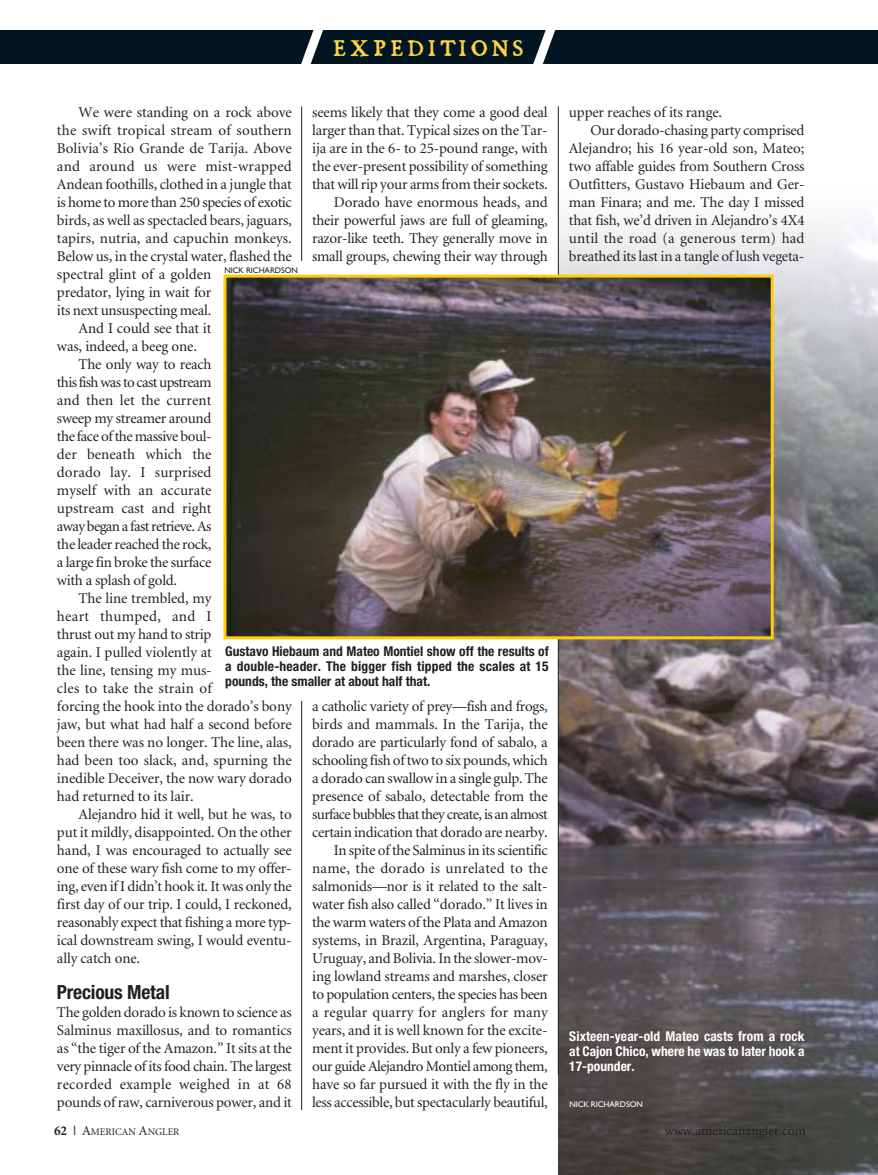
<style>
.page{position:relative;width:878px;height:1175px;background:#fff}
.page>*{position:absolute;margin:0;border:0;box-sizing:border-box;transform-origin:0 0}
.t1{font:25.5px "Black Beard";letter-spacing:.205em;color:#ffd53e}
.t2{font:700 condensed 19.5px "Helvetica Neue";letter-spacing:-.01em;color:#231f20}
.t3{font:15px/18px "Minion";letter-spacing:-.01em;color:#231f20;text-align:right}
.t4{font:15px "Minion";letter-spacing:.015em;color:#231f20}
.t5{font:15px "Minion";letter-spacing:.01em;color:#231f20}
.t6{font:15px "Minion";letter-spacing:-.045em;color:#231f20}
.t7{font:15px "Minion";letter-spacing:-.04em;color:#231f20}
.t8{font:15px "Minion";letter-spacing:-.03em;color:#231f20}
.t9{font:15px "Minion";letter-spacing:.02em;color:#231f20}
.t10{font:700 condensed 13.5px/15px "Helvetica Neue";color:#231f20;text-align:justify}
.t11{font:700 condensed 13.5px/15px "Helvetica Neue";color:#fff;text-align:justify}
.t12{font:13.5px "Minion";color:#231f20}
.t13{font:10.2px "Minion";color:#231f20}
.t14{font:8.25px "Gill Sans";letter-spacing:-.01em;color:#231f20}
.t15{font:8.25px "Gill Sans";letter-spacing:-.01em;color:#fff}
.s1{font-family:"Helvetica Neue";font-weight:900;font-stretch:expanded;font-size:54px;color:#fff}
.s2{font-weight:700;font-size:13.5px}
.s3{font-size:13.5px}
</style>
<div class="page">
<img style="left:558px;top:220px;width:320px;height:954px">
<hr style="left:301px;top:106px;width:1px;height:155px;background:#231f20">
<hr style="left:301px;top:701px;width:1px;height:409px;background:#231f20">
<hr style="left:558px;top:106px;width:1px;height:968px;background:#231f20">
<div style="left:0;top:30px;width:878px;height:34px;background:#011622"></div>
<img style="left:227px;top:279px;width:542px;height:356px">
<div style="left:223px;top:275px;width:550px;height:364px;border:3px solid #fece08"></div>
<h1 class="t1" style="left:300px;top:40px;width:257px"><span class="s1">/</span> EXPEDITIONS <span class="s1">/</span></h1>
<p class="t3" style="left:312px;top:104px;width:237px">seems likely that they come a good deal larger than that. Typical sizes on the Tar&shy;ija are in the 6- to 25-pound range, with the ever-present possibility of something that will rip your arms from their sockets.<br>Dorado have enormous heads, and their powerful jaws are full of gleaming, razor-like teeth. They generally move in small groups, chewing their way through</p>
<p class="t3" style="left:79px;top:104px;width:215px">We were standing on a rock above</p>
<p class="t4" style="left:57px;top:124px;width:236px">the swift tropical stream of southern</p>
<p class="t3" style="left:57px;top:140px;width:236px">Bolivia’s Rio Grande de Tarija. Above</p>
<p class="t4" style="left:57px;top:160px;width:236px">and around us were mist-wrapped</p>
<p class="t3" style="left:57px;top:176px;width:236px">Andean foothills, clothed in a jungle that</p>
<p class="t3" style="left:57px;top:194px;width:236px">is home to more than 250 species of exotic</p>
<p class="t3" style="left:57px;top:212px;width:236px">birds, as well as spectacled bears, jaguars,</p>
<p class="t3" style="left:57px;top:230px;width:236px">tapirs, nutria, and capuchin monkeys.</p>
<p class="t3" style="left:57px;top:248px;width:236px">Below us, in the crystal water, flashed the</p>
<p class="t3" style="left:57px;top:266px;width:156px">spectral glint of a golden</p>
<p class="t3" style="left:57px;top:284px;width:156px">predator, lying in wait for</p>
<p class="t3" style="left:57px;top:302px;width:156px">its next unsuspecting meal.</p>
<p class="t3" style="left:79px;top:320px;width:134px">And I could see that it</p>
<p class="t3" style="left:57px;top:338px;width:141px">was, indeed, a beeg one.</p>
<p class="t3" style="left:79px;top:356px;width:134px">The only way to reach</p>
<p class="t6" style="left:57px;top:376px;width:156px">this fish was to cast upstream</p>
<p class="t3" style="left:57px;top:392px;width:156px">and then let the current</p>
<p class="t3" style="left:57px;top:410px;width:156px">sweep my streamer around</p>
<p class="t8" style="left:57px;top:430px;width:156px">the face of the massive boul-</p>
<p class="t3" style="left:57px;top:446px;width:156px">der beneath which the</p>
<p class="t3" style="left:57px;top:464px;width:156px">dorado lay. I surprised</p>
<p class="t3" style="left:57px;top:482px;width:156px">myself with an accurate</p>
<p class="t3" style="left:57px;top:500px;width:156px">upstream cast and right</p>
<p class="t7" style="left:57px;top:520px;width:156px">away began a fast retrieve. As</p>
<p class="t3" style="left:57px;top:536px;width:156px">the leader reached the rock,</p>
<p class="t3" style="left:57px;top:554px;width:156px">a large fin broke the surface</p>
<p class="t3" style="left:57px;top:572px;width:122px">with a splash of gold.</p>
<p class="t3" style="left:79px;top:590px;width:134px">The line trembled, my</p>
<p class="t9" style="left:57px;top:610px;width:156px">heart thumped, and I</p>
<p class="t3" style="left:57px;top:626px;width:156px">thrust out my hand to strip</p>
<p class="t3" style="left:57px;top:644px;width:156px">again. I pulled violently at</p>
<p class="t3" style="left:57px;top:662px;width:156px">the line, tensing my mus-</p>
<p class="t4" style="left:57px;top:682px;width:156px">cles to take the strain of</p>
<p class="t3" style="left:57px;top:698px;width:236px">forcing the hook into the dorado’s bony</p>
<p class="t3" style="left:57px;top:716px;width:236px">jaw, but what had half a second before</p>
<p class="t3" style="left:57px;top:734px;width:236px">been there was no longer. The line, alas,</p>
<p class="t3" style="left:57px;top:752px;width:236px">had been too slack, and, spurning the</p>
<p class="t3" style="left:57px;top:770px;width:236px">inedible Deceiver, the now wary dorado</p>
<p class="t3" style="left:57px;top:788px;width:138px">had returned to its lair.</p>
<p class="t3" style="left:79px;top:806px;width:215px">Alejandro hid it well, but he was, to</p>
<p class="t3" style="left:57px;top:824px;width:236px">put it mildly, disappointed. On the other</p>
<p class="t3" style="left:57px;top:842px;width:236px">hand, I was encouraged to actually see</p>
<p class="t3" style="left:57px;top:860px;width:236px">one of these wary fish come to my offer-</p>
<p class="t3" style="left:57px;top:878px;width:236px">ing, even if I didn’t hook it. It was only the</p>
<p class="t3" style="left:57px;top:896px;width:236px">first day of our trip. I could, I reckoned,</p>
<p class="t3" style="left:57px;top:914px;width:236px">reasonably expect that fishing a more typ-</p>
<p class="t3" style="left:57px;top:932px;width:236px">ical downstream swing, I would eventu-</p>
<p class="t3" style="left:57px;top:950px;width:85px">ally catch one.</p>
<h2 class="t2" style="left:57px;top:985px;width:114px">Precious Metal</h2>
<p class="t3" style="left:57px;top:1004px;width:236px;text-align:justify">The golden dorado is known to science as Salminus maxillosus, and to romantics as “the tiger of the Amazon.” It sits at the very pinnacle of its food chain. The largest recorded example weighed in at 68 pounds of raw, carniverous power, and it</p>
<p class="t14" style="left:224px;top:267px;width:75px">NICK RICHARDSON</p>
<p class="t10" style="left:225px;top:644px;width:325px">Gustavo Hiebaum and Mateo Montiel show off the results of a double-header. The bigger fish tipped the scales at 15 pounds, the smaller at about half that.</p>
<p class="t3" style="left:312px;top:698px;width:237px">a catholic variety of prey—fish and frogs, birds and mammals. In the Tarija, the dorado are particularly fond of sabalo, a schooling fish of two to six pounds, which a dorado can swallow in a single gulp. The presence of sabalo, detectable from the surface bubbles that they create, is an almost certain indication that dorado are nearby.<br>In spite of the Salminus in its scientific name, the dorado is unrelated to the salmonids—nor is it related to the salt&shy;water fish also called “dorado.” It lives in the warm waters of the Plata and Amazon systems, in Brazil, Argentina, Paraguay, Uruguay, and Bolivia. In the slower-mov&shy;ing lowland streams and marshes, closer to population centers, the species has been a regular quarry for anglers for many years, and it is well known for the excite&shy;ment it provides. But only a few pioneers, our guide Alejandro Montiel among them, have so far pursued it with the fly in the less accessible, but spectacularly beautiful,</p>
<p class="t3" style="left:569px;top:104px;width:155px">upper reaches of its range.</p>
<p class="t3" style="left:590px;top:122px;width:215px">Our dorado-chasing party comprised</p>
<p class="t3" style="left:569px;top:140px;width:237px">Alejandro; his 16 year-old son, Mateo;</p>
<p class="t3" style="left:569px;top:158px;width:237px">two affable guides from Southern Cross</p>
<p class="t3" style="left:569px;top:176px;width:237px">Outfitters, Gustavo Hiebaum and Ger-</p>
<p class="t3" style="left:569px;top:194px;width:237px">man Finara; and me. The day I missed</p>
<p class="t3" style="left:569px;top:212px;width:237px">that fish, we’d driven in Alejandro’s 4X4</p>
<p class="t5" style="left:569px;top:232px;width:237px">until the road (a generous term) had</p>
<p class="t3" style="left:569px;top:248px;width:237px">breathed its last in a tangle of lush vegeta-</p>
<p class="t11" style="left:569px;top:1030px;width:237px">Sixteen-year-old Mateo casts from a rock at Cajon Chico, where he was to later hook a 17-pounder.</p>
<p class="t15" style="left:569px;top:1101px;width:75px">NICK RICHARDSON</p>
<p class="t13" style="left:54px;top:1127px;width:127px"><span class="s2">62</span> ❘ <span class="s3">A</span>MERICAN <span class="s3">A</span>NGLER</p>
<p class="t12" style="left:664px;top:1125px;width:143px">www.americanangler.com</p>
</div>
